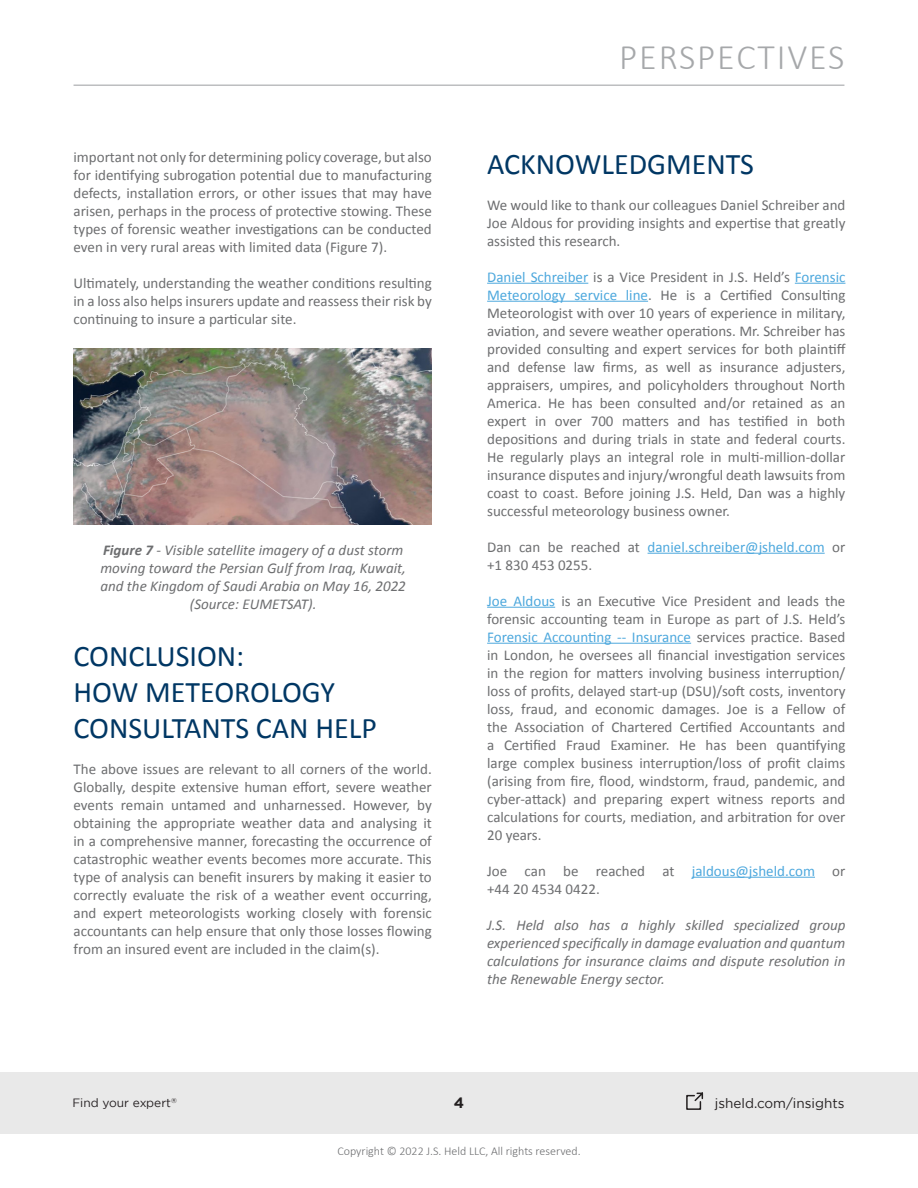
<style>
.page{position:relative;width:918px;height:1188px;background:#fff}
.page>*{position:absolute;margin:0;border:0;box-sizing:border-box;transform-origin:0 0}
.t1{font:300 36px "Calibri";letter-spacing:.05em;color:#a6a8aa}
.Main_Titles{font:30px/36px "Calibri";color:#003764}
.Text_Styles{font:15px/18px "Calibri";color:#6d6e70;text-align:justify}
.Text_Styles-2{font:italic 15px/18px "Calibri";color:#6d6e70;text-align:justify}
.t2{font:700 15px "Gotham";color:#231f20}
.t3{font:13.5px "Gotham";color:#231f20}
.t4{font:300 12px "Calibri";color:#6d6e70}
.t5{font:12px "Gotham";color:#241f21}
.t6{font:7.05px "Gotham";color:#241f21}
.s1{font-weight:700}
.s2{color:#4da8dd}
</style>
<div class="page">
<div style="left:0;top:1072px;width:918px;height:62px;background:#e9e9e9"></div>
<hr style="left:74px;top:85px;width:770px;height:1px;background:#a6a8ab">
<svg style="left:686px;top:1092px;width:18px;height:18px"></svg>
<hr style="left:487px;top:283px;width:101px;height:1px;background:#4da8dd">
<hr style="left:795px;top:283px;width:50px;height:1px;background:#4da8dd">
<hr style="left:487px;top:301px;width:161px;height:1px;background:#4da8dd">
<hr style="left:648px;top:553px;width:177px;height:1px;background:#4da8dd">
<hr style="left:487px;top:607px;width:68px;height:1px;background:#4da8dd">
<hr style="left:487px;top:643px;width:204px;height:1px;background:#4da8dd">
<hr style="left:692px;top:877px;width:123px;height:1px;background:#4da8dd">
<img style="left:74px;top:349px;width:358px;height:175px">
<p class="Text_Styles" style="left:74px;top:148px;width:360px">important not only for determining policy coverage, but also for identifying subrogation potential due to manufacturing defects, installation errors, or other issues that may have arisen, perhaps in the process of protective stowing. These types of forensic weather investigations can be conducted even in very rural areas with limited data (Figure 7).</p>
<p class="Text_Styles" style="left:74px;top:274px;width:360px">Ultimately, understanding the weather conditions resulting in a loss also helps insurers update and reassess their risk by continuing to insure a particular site.</p>
<p class="Text_Styles-2" style="left:100px;top:540px;width:307px;text-align:center"><span class="s1">Figure 7</span> - Visible satellite imagery of a dust storm moving toward the Persian Gulf from Iraq, Kuwait, and the Kingdom of Saudi Arabia on May 16, 2022 (Source: EUMETSAT).</p>
<p class="Main_Titles" style="left:74px;top:637px;width:305px">CONCLUSION:<br>HOW METEOROLOGY<br>CONSULTANTS CAN HELP</p>
<p class="Text_Styles" style="left:74px;top:760px;width:360px">The above issues are relevant to all corners of the world.<br>Globally, despite extensive human effort, severe weather events remain untamed and unharnessed. However, by obtaining the appropriate weather data and analysing it in a comprehensive manner, forecasting the occurrence of catastrophic weather events becomes more accurate. This type of analysis can benefit insurers by making it easier to correctly evaluate the risk of a weather event occurring, and expert meteorologists working closely with forensic accountants can help ensure that only those losses flowing from an insured event are included in the claim(s).</p>
<h1 class="t1" style="left:619px;top:35px;width:227px">PERSPECTIVES</h1>
<p class="Main_Titles" style="left:487px;top:144px;width:268px">ACKNOWLEDGMENTS</p>
<p class="Text_Styles" style="left:487px;top:195px;width:360px">We would like to thank our colleagues Daniel Schreiber and Joe Aldous for providing insights and expertise that greatly assisted this research.</p>
<p class="Text_Styles" style="left:487px;top:267px;width:360px"><span class="s2">Daniel Schreiber</span> is a Vice President in J.S. Held’s <span class="s2">Forensic Meteorology service line</span>. He is a Certified Consulting Meteorologist with over 10 years of experience in military, aviation, and severe weather operations. Mr. Schreiber has provided consulting and expert services for both plaintiff and defense law firms, as well as insurance adjusters, appraisers, umpires, and policyholders throughout North America. He has been consulted and/or retained as an expert in over 700 matters and has testified in both depositions and during trials in state and federal courts.<br>He regularly plays an integral role in multi-million-dollar insurance disputes and injury/wrongful death lawsuits from coast to coast. Before joining J.S. Held, Dan was a highly successful meteorology business owner.</p>
<p class="Text_Styles" style="left:487px;top:537px;width:360px">Dan can be reached at <span class="s2">daniel.schreiber@jsheld.com</span> or +1 830 453 0255.</p>
<p class="Text_Styles" style="left:487px;top:591px;width:360px"><span class="s2">Joe Aldous</span> is an Executive Vice President and leads the forensic accounting team in Europe as part of J.S. Held’s <span class="s2">Forensic Accounting -- Insurance</span> services practice. Based in London, he oversees all financial investigation services in the region for matters involving business interruption/ loss of profits, delayed start-up (DSU)/soft costs, inventory loss, fraud, and economic damages. Joe is a Fellow of the Association of Chartered Certified Accountants and a Certified Fraud Examiner. He has been quantifying large complex business interruption/loss of profit claims (arising from fire, flood, windstorm, fraud, pandemic, and cyber-attack) and preparing expert witness reports and calculations for courts, mediation, and arbitration for over 20 years.</p>
<p class="Text_Styles" style="left:487px;top:861px;width:360px">Joe can be reached at <span class="s2">jaldous@jsheld.com</span> or +44 20 4534 0422.</p>
<p class="Text_Styles-2" style="left:487px;top:915px;width:360px">J.S. Held also has a highly skilled specialized group experienced specifically in damage evaluation and quantum calculations for insurance claims and dispute resolution in the Renewable Energy sector.</p>
<p class="t5" style="left:72px;top:1096px;width:100px">Find your expert</p>
<p class="t2" style="left:454px;top:1093px;width:12px">4</p>
<p class="t3" style="left:715px;top:1095px;width:131px">jsheld.com/insights</p>
<p class="t6" style="left:171px;top:1096px;width:7px">®</p>
<p class="t4" style="left:337px;top:1144px;width:245px">Copyright © 2022 J.S. Held LLC, All rights reserved.</p>
</div>
